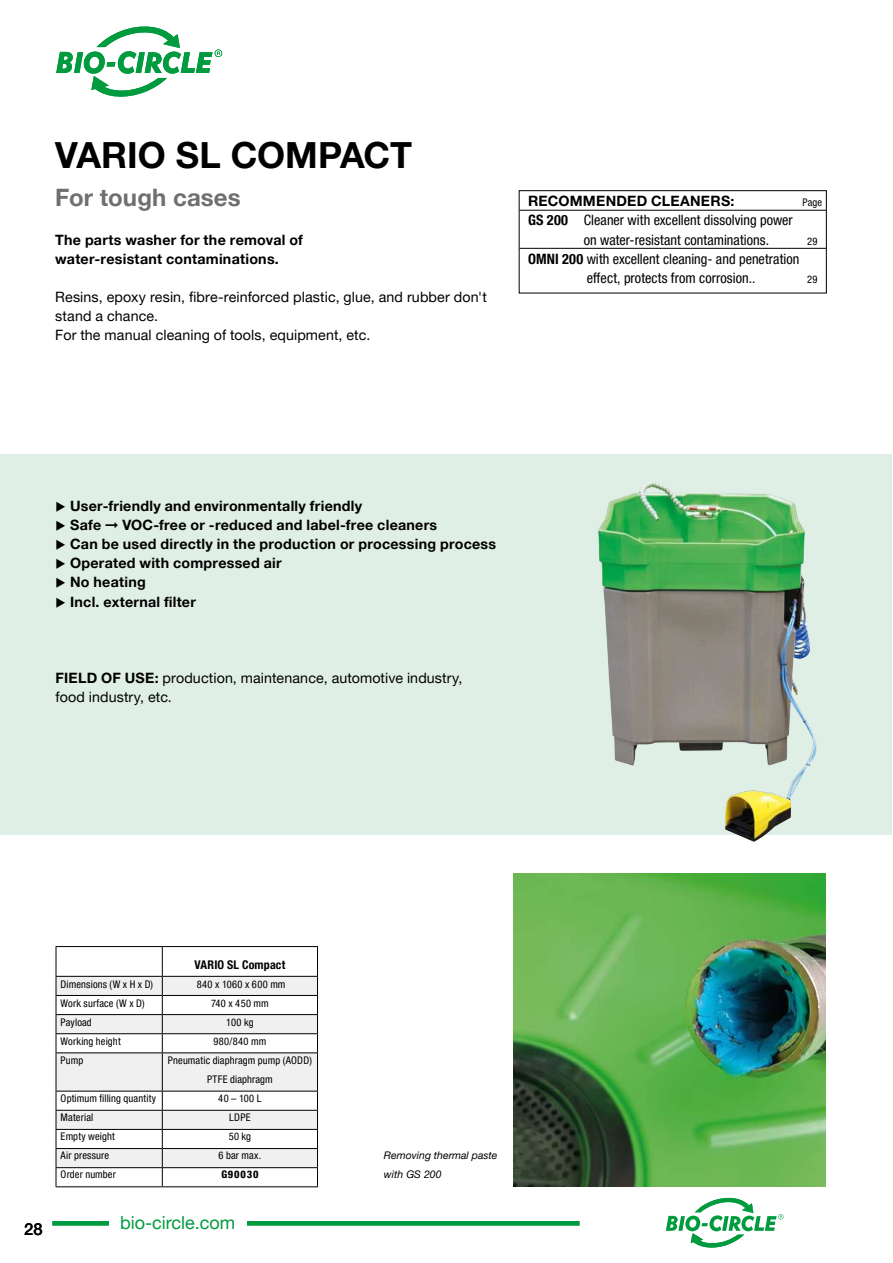
<style>
.page{position:relative;width:893px;height:1263px;background:#fff}
.page>*{position:absolute;margin:0;border:0;box-sizing:border-box;transform-origin:0 0}
.t1{font:700 36px "Helvetica Neue LTW1 G";color:#000}
.t2{font:700 24px "Helvetica Neue LTW1 G";letter-spacing:.005em;color:#706f6f}
.t3{font:18px "Helvetica Neue LTW1 G";color:#009b3e}
.t4{font:500 16.5px "Helvetica Neue LTW1 G";color:#000}
.t5{font:700 14.25px/19px "Helvetica Neue LTW1 G";letter-spacing:.02em;color:#000}
.t6{font:14.25px/19px "Helvetica Neue LTW1 G";letter-spacing:.01em;color:#000}
.t7{font:condensed 14.25px "Helvetica Neue LTW1 G";letter-spacing:.005em;color:#000}
.t8{font:700 condensed 12px "Helvetica Neue LTW1 G";letter-spacing:.015em;color:#000}
.t9{font:condensed 10.5px/19px "Helvetica Neue LTW1 G";letter-spacing:.015em;color:#000;text-align:center}
.t10{font:italic 10.5px/19px "Helvetica Neue LTW1 G";color:#000}
.t11{font:condensed 10.5px "Helvetica Neue LTW1 G";letter-spacing:.035em;color:#000}
.t12{font:800 condensed 10.5px "Helvetica Neue LTW1 G";letter-spacing:.075em;color:#000}
.s1{font-weight:700}
</style>
<div class="page">
<div style="left:0;top:454px;width:892px;height:380px;background:#e0efe6"></div>
<svg style="left:56px;top:27px;width:166px;height:70px"></svg>
<hr style="left:52px;top:1221px;width:841px;height:4px;background:#009b3e">
<svg style="left:580px;top:1197px;width:313px;height:51px"></svg>
<div style="left:109px;top:1216px;width:138px;height:28px;background:#fff"></div>
<hr style="left:519px;top:210px;width:307px;height:1px;background:#000">
<hr style="left:519px;top:248px;width:307px;height:1px;background:#000">
<div style="left:519px;top:190px;width:308px;height:103px;border:1px solid #000"></div>
<img style="left:598px;top:482px;width:215px;height:290px">
<img style="left:514px;top:873px;width:311px;height:313px">
<div style="left:57px;top:977px;width:260px;height:18px;background:#f0f0f0"></div>
<svg style="left:57px;top:996px;width:260px;height:190px;fill:#f0f0f0"></svg>
<hr style="left:56px;top:995px;width:106px;height:1px;background:#000">
<hr style="left:162px;top:995px;width:156px;height:1px;background:#000">
<hr style="left:56px;top:1014px;width:106px;height:1px;background:#000">
<hr style="left:162px;top:1014px;width:156px;height:1px;background:#000">
<hr style="left:56px;top:1033px;width:106px;height:1px;background:#000">
<hr style="left:162px;top:1033px;width:156px;height:1px;background:#000">
<hr style="left:56px;top:1052px;width:106px;height:1px;background:#000">
<hr style="left:56px;top:1053px;width:1px;height:38px;background:#000">
<hr style="left:162px;top:1052px;width:156px;height:1px;background:#000">
<hr style="left:162px;top:1053px;width:1px;height:38px;background:#000">
<hr style="left:317px;top:1053px;width:1px;height:38px;background:#000">
<hr style="left:56px;top:1091px;width:106px;height:1px;background:#000">
<hr style="left:162px;top:1091px;width:156px;height:1px;background:#000">
<hr style="left:56px;top:1110px;width:106px;height:1px;background:#000">
<hr style="left:162px;top:1110px;width:156px;height:1px;background:#000">
<hr style="left:56px;top:1129px;width:106px;height:1px;background:#000">
<hr style="left:162px;top:1129px;width:156px;height:1px;background:#000">
<hr style="left:56px;top:1148px;width:106px;height:1px;background:#000">
<hr style="left:162px;top:1148px;width:156px;height:1px;background:#000">
<hr style="left:56px;top:1167px;width:106px;height:1px;background:#000">
<svg style="left:56px;top:1091px;width:1px;height:95px"></svg>
<hr style="left:162px;top:1167px;width:156px;height:1px;background:#000">
<svg style="left:162px;top:1091px;width:1px;height:95px"></svg>
<svg style="left:317px;top:1091px;width:1px;height:95px"></svg>
<hr style="left:56px;top:1186px;width:106px;height:1px;background:#000">
<hr style="left:162px;top:1186px;width:156px;height:1px;background:#000">
<hr style="left:56px;top:946px;width:106px;height:1px;background:#000">
<svg style="left:56px;top:947px;width:1px;height:105px"></svg>
<hr style="left:162px;top:946px;width:156px;height:1px;background:#000">
<svg style="left:162px;top:947px;width:1px;height:105px"></svg>
<svg style="left:317px;top:947px;width:1px;height:105px"></svg>
<hr style="left:56px;top:976px;width:106px;height:1px;background:#000">
<hr style="left:162px;top:976px;width:156px;height:1px;background:#000">
<h1 class="t1" style="left:55px;top:133px;width:358px">VARIO SL COMPACT</h1>
<h2 class="t2" style="left:55px;top:183px;width:187px">For tough cases</h2>
<p class="t5" style="left:55px;top:230px;width:249px">The parts washer for the removal of water-resistant contaminations.</p>
<p class="t6" style="left:55px;top:287px;width:433px">Resins, epoxy resin, fibre-reinforced plastic, glue, and rubber don't stand a chance.<br>For the manual cleaning of tools, equipment, etc.</p>
<p class="t5" style="left:528px;top:192px;width:208px">RECOMMENDED CLEANERS:</p>
<p class="t7" style="left:528px;top:212px;width:266px"><span class="s1">GS 200</span> Cleaner with excellent dissolving power</p>
<p class="t7" style="left:584px;top:231px;width:187px">on water-resistant contaminations.</p>
<p class="t7" style="left:528px;top:250px;width:273px"><span class="s1">OMNI 200</span> with excellent cleaning- and penetration</p>
<p class="t7" style="left:587px;top:269px;width:170px">effect, protects from corrosion..</p>
<p class="t9" style="left:802px;top:193px;width:21px">Page</p>
<p class="t9" style="left:807px;top:231px;width:12px">29</p>
<p class="t9" style="left:807px;top:269px;width:12px">29</p>
<p class="t5" style="left:56px;top:497px;width:308px">◆ User-friendly and environmentally friendly</p>
<p class="t5" style="left:56px;top:516px;width:47px">◆ Safe</p>
<p class="t5" style="left:122px;top:516px;width:316px">VOC-free or -reduced and label-free cleaners</p>
<p class="t5" style="left:56px;top:535px;width:442px">◆ Can be used directly in the production or processing process</p>
<p class="t5" style="left:56px;top:554px;width:227px">◆ Operated with compressed air</p>
<p class="t5" style="left:56px;top:573px;width:92px">◆ No heating</p>
<p class="t5" style="left:56px;top:592px;width:142px">◆ Incl. external filter</p>
<p class="t6" style="left:56px;top:668px;width:408px"><span class="s1">FIELD OF USE:</span> production, maintenance, automotive industry, food industry, etc.</p>
<p class="t4" style="left:24px;top:1219px;width:20px">28</p>
<p class="t8" style="left:195px;top:957px;width:92px">VARIO SL Compact</p>
<p class="t9" style="left:61px;top:974px;width:94px">Dimensions (W x H x D)</p>
<p class="t11" style="left:197px;top:978px;width:90px">840 x 1060 x 600 mm</p>
<p class="t9" style="left:61px;top:993px;width:86px">Work surface (W x D)</p>
<p class="t9" style="left:211px;top:993px;width:59px">740 x 450 mm</p>
<p class="t9" style="left:61px;top:1012px;width:33px">Payload</p>
<p class="t9" style="left:226px;top:1012px;width:29px">100 kg</p>
<p class="t9" style="left:61px;top:1031px;width:62px">Working height</p>
<p class="t9" style="left:213px;top:1031px;width:54px">980/840 mm</p>
<p class="t9" style="left:61px;top:1050px;width:24px">Pump</p>
<p class="t9" style="left:168px;top:1050px;width:145px">Pneumatic diaphragm pump (AODD)<br>PTFE diaphragm</p>
<p class="t9" style="left:61px;top:1089px;width:97px">Optimum filling quantity</p>
<p class="t9" style="left:218px;top:1089px;width:45px">40 – 100 L</p>
<p class="t9" style="left:61px;top:1108px;width:34px">Material</p>
<p class="t9" style="left:229px;top:1108px;width:23px">LDPE</p>
<p class="t9" style="left:61px;top:1127px;width:56px">Empty weight</p>
<p class="t9" style="left:229px;top:1127px;width:24px">50 kg</p>
<p class="t9" style="left:61px;top:1146px;width:50px">Air pressure</p>
<p class="t9" style="left:219px;top:1146px;width:44px">6 bar max.</p>
<p class="t9" style="left:61px;top:1165px;width:57px">Order number</p>
<p class="t12" style="left:221px;top:1168px;width:39px">G90030</p>
<p class="t3" style="left:120px;top:1211px;width:117px">bio-circle.com</p>
<p class="t10" style="left:384px;top:1146px;width:115px">Removing thermal paste with GS 200</p>
</div>
